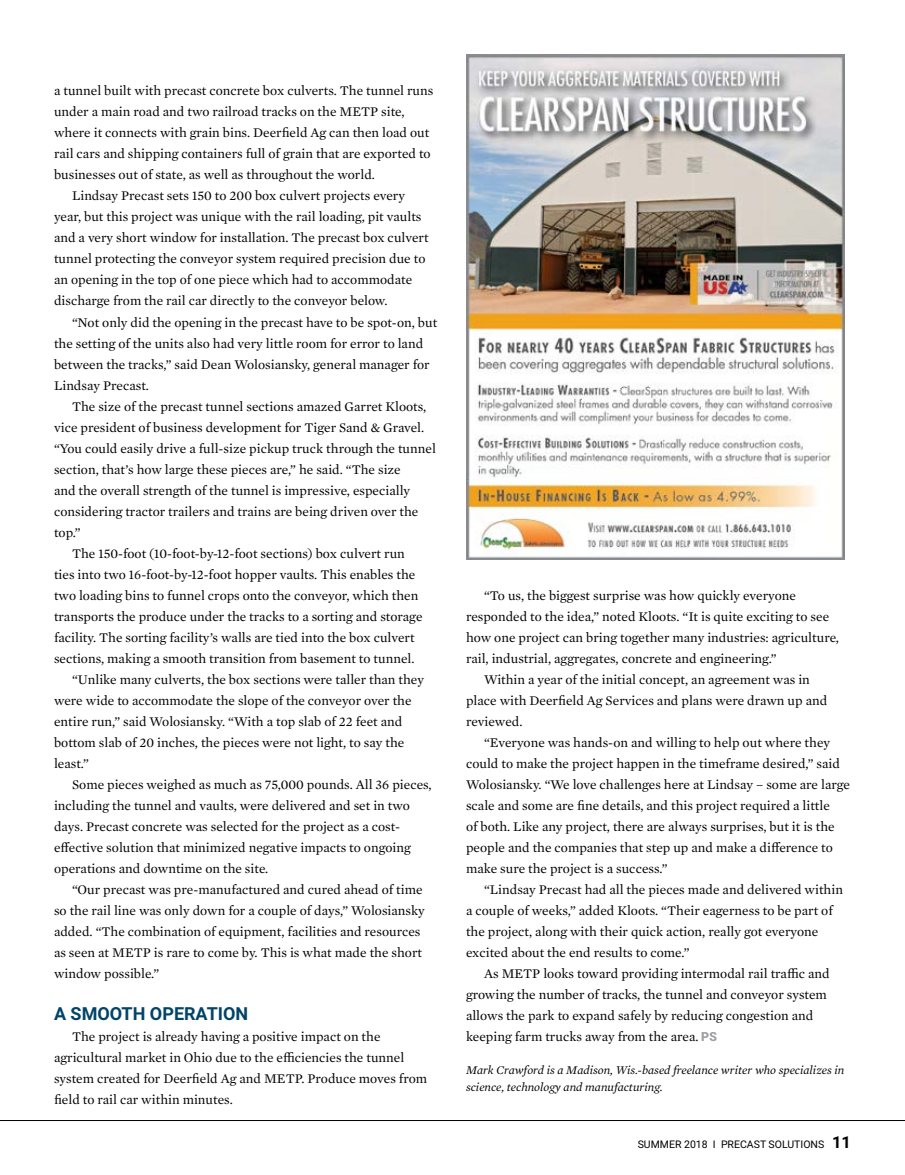
<style>
.page{position:relative;width:905px;height:1175px;background:#fff}
.page>*{position:absolute;margin:0;border:0;box-sizing:border-box;transform-origin:0 0}
.t1{font:700 18px "Roboto";color:#00446a}
.t2{font:13.5px/21px "Mercury Text G1";color:#000}
.t3{font:italic 12px/16.5px "Mercury Text G1";color:#000}
.t4{font:10.5px "Roboto";color:#000}
.s1{font-weight:700;font-size:16.5px}
</style>
<div class="page">
<hr style="left:0;top:1120px;width:904px;height:1px;background:#000">
<img style="left:466px;top:54px;width:378px;height:505px">
<svg style="left:701px;top:1032px;width:15px;height:9px"></svg>
<p class="t2" style="left:54px;top:80px;width:381px">a tunnel built with precast concrete box culverts. The tunnel runs</p>
<p class="t2" style="left:54px;top:101px;width:352px">under a main road and two railroad tracks on the METP site,</p>
<p class="t2" style="left:54px;top:122px;width:377px">where it connects with grain bins. Deerfield Ag can then load out</p>
<p class="t2" style="left:54px;top:143px;width:378px">rail cars and shipping containers full of grain that are exported to</p>
<p class="t2" style="left:54px;top:164px;width:322px">businesses out of state, as well as throughout the world.</p>
<p class="t2" style="left:72px;top:185px;width:334px">Lindsay Precast sets 150 to 200 box culvert projects every</p>
<p class="t2" style="left:54px;top:206px;width:369px">year, but this project was unique with the rail loading, pit vaults</p>
<p class="t2" style="left:54px;top:227px;width:376px">and a very short window for installation. The precast box culvert</p>
<p class="t2" style="left:54px;top:248px;width:373px">tunnel protecting the conveyor system required precision due to</p>
<p class="t2" style="left:54px;top:269px;width:359px">an opening in the top of one piece which had to accommodate</p>
<p class="t2" style="left:54px;top:290px;width:335px">discharge from the rail car directly to the conveyor below.</p>
<p class="t2" style="left:72px;top:311px;width:367px">“Not only did the opening in the precast have to be spot-on, but</p>
<p class="t2" style="left:54px;top:332px;width:371px">the setting of the units also had very little room for error to land</p>
<p class="t2" style="left:54px;top:353px;width:377px">between the tracks,” said Dean Wolosiansky, general manager for</p>
<p class="t2" style="left:54px;top:374px;width:96px">Lindsay Precast.</p>
<p class="t2" style="left:72px;top:395px;width:356px">The size of the precast tunnel sections amazed Garret Kloots,</p>
<p class="t2" style="left:54px;top:416px;width:372px">vice president of business development for Tiger Sand &amp; Gravel.</p>
<p class="t2" style="left:54px;top:437px;width:383px">“You could easily drive a full-size pickup truck through the tunnel</p>
<p class="t2" style="left:54px;top:458px;width:348px">section, that’s how large these pieces are,” he said. “The size</p>
<p class="t2" style="left:54px;top:479px;width:358px">and the overall strength of the tunnel is impressive, especially</p>
<p class="t2" style="left:54px;top:500px;width:366px">considering tractor trailers and trains are being driven over the</p>
<p class="t2" style="left:54px;top:521px;width:28px">top.”</p>
<p class="t2" style="left:72px;top:542px;width:334px">The 150-foot (10-foot-by-12-foot sections) box culvert run</p>
<p class="t2" style="left:54px;top:563px;width:363px">ties into two 16-foot-by-12-foot hopper vaults. This enables the</p>
<p class="t2" style="left:54px;top:584px;width:366px">two loading bins to funnel crops onto the conveyor, which then</p>
<p class="t2" style="left:54px;top:605px;width:370px">transports the produce under the tracks to a sorting and storage</p>
<p class="t2" style="left:54px;top:626px;width:362px">facility. The sorting facility’s walls are tied into the box culvert</p>
<p class="t2" style="left:54px;top:647px;width:362px">sections, making a smooth transition from basement to tunnel.</p>
<p class="t2" style="left:72px;top:668px;width:353px">“Unlike many culverts, the box sections were taller than they</p>
<p class="t2" style="left:54px;top:689px;width:359px">were wide to accommodate the slope of the conveyor over the</p>
<p class="t2" style="left:54px;top:710px;width:350px">entire run,” said Wolosiansky. “With a top slab of 22 feet and</p>
<p class="t2" style="left:54px;top:731px;width:352px">bottom slab of 20 inches, the pieces were not light, to say the</p>
<p class="t2" style="left:54px;top:752px;width:36px">least.”</p>
<p class="t2" style="left:72px;top:773px;width:361px">Some pieces weighed as much as 75,000 pounds. All 36 pieces,</p>
<p class="t2" style="left:54px;top:794px;width:357px">including the tunnel and vaults, were delivered and set in two</p>
<p class="t2" style="left:54px;top:815px;width:347px">days. Precast concrete was selected for the project as a cost-</p>
<p class="t2" style="left:54px;top:836px;width:358px">effective solution that minimized negative impacts to ongoing</p>
<p class="t2" style="left:54px;top:857px;width:216px">operations and downtime on the site.</p>
<p class="t2" style="left:72px;top:878px;width:352px">“Our precast was pre-manufactured and cured ahead of time</p>
<p class="t2" style="left:54px;top:899px;width:372px">so the rail line was only down for a couple of days,” Wolosiansky</p>
<p class="t2" style="left:54px;top:920px;width:368px">added. “The combination of equipment, facilities and resources</p>
<p class="t2" style="left:54px;top:941px;width:369px">as seen at METP is rare to come by. This is what made the short</p>
<p class="t2" style="left:54px;top:962px;width:107px">window possible.”</p>
<h1 class="t1" style="left:54px;top:1000px;width:196px">A SMOOTH OPERATION</h1>
<p class="t2" style="left:54px;top:1025px;width:374px;text-indent:18px">The project is already having a positive impact on the agricultural market in Ohio due to the efficiencies the tunnel system created for Deerfield Ag and METP. Produce moves from field to rail car within minutes.</p>
<p class="t2" style="left:484px;top:584px;width:313px">“To us, the biggest surprise was how quickly everyone</p>
<p class="t2" style="left:466px;top:605px;width:365px">responded to the idea,” noted Kloots. “It is quite exciting to see</p>
<p class="t2" style="left:466px;top:626px;width:374px">how one project can bring together many industries: agriculture,</p>
<p class="t2" style="left:466px;top:647px;width:312px">rail, industrial, aggregates, concrete and engineering.”</p>
<p class="t2" style="left:484px;top:668px;width:327px">Within a year of the initial concept, an agreement was in</p>
<p class="t2" style="left:466px;top:689px;width:363px">place with Deerfield Ag Services and plans were drawn up and</p>
<p class="t2" style="left:466px;top:710px;width:58px">reviewed.</p>
<p class="t2" style="left:484px;top:731px;width:347px">“Everyone was hands-on and willing to help out where they</p>
<p class="t2" style="left:466px;top:752px;width:375px">could to make the project happen in the timeframe desired,” said</p>
<p class="t2" style="left:466px;top:773px;width:385px">Wolosiansky. “We love challenges here at Lindsay – some are large</p>
<p class="t2" style="left:466px;top:794px;width:365px">scale and some are fine details, and this project required a little</p>
<p class="t2" style="left:466px;top:815px;width:370px">of both. Like any project, there are always surprises, but it is the</p>
<p class="t2" style="left:466px;top:836px;width:368px">people and the companies that step up and make a difference to</p>
<p class="t2" style="left:466px;top:857px;width:203px">make sure the project is a success.”</p>
<p class="t2" style="left:484px;top:878px;width:360px">“Lindsay Precast had all the pieces made and delivered within</p>
<p class="t2" style="left:466px;top:899px;width:368px">a couple of weeks,” added Kloots. “Their eagerness to be part of</p>
<p class="t2" style="left:466px;top:920px;width:354px">the project, along with their quick action, really got everyone</p>
<p class="t2" style="left:466px;top:941px;width:225px">excited about the end results to come.”</p>
<p class="t2" style="left:484px;top:962px;width:347px">As METP looks toward providing intermodal rail traffic and</p>
<p class="t2" style="left:466px;top:983px;width:362px">growing the number of tracks, the tunnel and conveyor system</p>
<p class="t2" style="left:466px;top:1004px;width:349px">allows the park to expand safely by reducing congestion and</p>
<p class="t2" style="left:466px;top:1025px;width:234px">keeping farm trucks away from the area.</p>
<p class="t3" style="left:466px;top:1061px;width:380px">Mark Crawford is a Madison, Wis.-based freelance writer who specializes in science, technology and manufacturing.</p>
<p class="t4" style="left:637px;top:1137px;width:215px">SUMMER 2018 I PRECAST SOLUTIONS <span class="s1">11</span></p>
</div>
